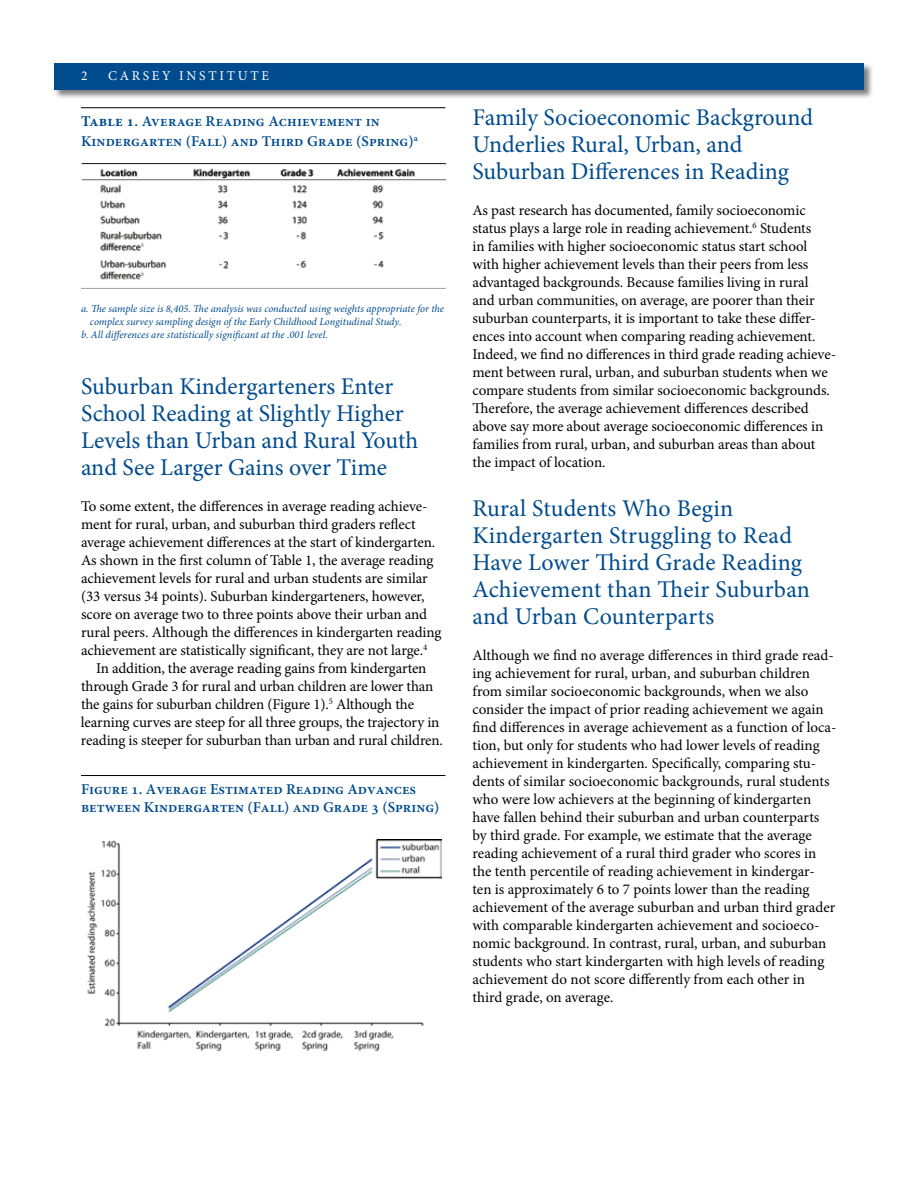
<style>
.page{position:relative;width:918px;height:1188px;background:#fff}
.page>*{position:absolute;margin:0;border:0;box-sizing:border-box;transform-origin:0 0}
.t1{font:24px/27px "Minion Pro";color:#004b8d}
.t2{font:15px/18px "Minion Pro";letter-spacing:-.005em;color:#000}
.t3{font:600 15px/19.5px "Minion Pro";color:#004b8d}
.t4{font:13.5px "Minion Pro";color:#fff}
.t5{font:italic 10.5px "Minion Pro";color:#004b8d}
.s1{font-weight:700}
.s2{font-style:italic}
</style>
<div class="page">
<img style="left:81px;top:164px;width:365px;height:125px">
<hr style="left:81px;top:107px;width:365px;height:1px;background:#000">
<img style="left:87px;top:840px;width:354px;height:211px">
<hr style="left:81px;top:775px;width:365px;height:1px;background:#000">
<div style="left:53px;top:62px;width:821px;height:38px;background:#000;opacity:.5"></div>
<div style="left:54px;top:63px;width:810px;height:27px;background:#004b8d"></div>
<p class="t4" style="left:81px;top:67px;width:8px">2</p>
<p class="t4" style="left:108px;top:67px;width:163px">Car sey Institute</p>
<p class="t3" style="left:81px;top:111px;width:338px"><span class="s1">Table 1</span>. Average Reading Achievement in<br>Kindergarten (Fall) and Third Grade (Spring)<sup>a</sup></p>
<p class="t5" style="left:81px;top:302px;width:365px">a. The sample size is 8,405. The analysis was conducted using weights appropriate for the</p>
<p class="t5" style="left:90px;top:315px;width:313px">complex survey sampling design of the Early Childhood Longitudinal Study.</p>
<p class="t5" style="left:81px;top:328px;width:248px">b. All differences are statistically significant at the .001 level.</p>
<h1 class="t1" style="left:81px;top:373px;width:339px">Suburban Kindergarteners Enter<br>School Reading at Slightly Higher<br>Levels than Urban and Rural Youth and See Larger Gains over Time</h1>
<p class="t2" style="left:81px;top:497px;width:348px">To some extent, the differences in average reading achieve-</p>
<p class="t2" style="left:81px;top:515px;width:336px">ment for rural, urban, and suburban third graders reflect</p>
<p class="t2" style="left:81px;top:533px;width:356px">average achievement differences at the start of kindergarten.</p>
<p class="t2" style="left:81px;top:551px;width:354px">As shown in the first column of Table 1, the average reading</p>
<p class="t2" style="left:81px;top:569px;width:348px">achievement levels for rural and urban students are similar</p>
<p class="t2" style="left:81px;top:587px;width:345px">(33 versus 34 points). Suburban kindergarteners, however,</p>
<p class="t2" style="left:81px;top:605px;width:348px">score on average two to three points above their urban and</p>
<p class="t2" style="left:81px;top:623px;width:362px">rural peers. Although the differences in kindergarten reading</p>
<p class="t2" style="left:81px;top:641px;width:348px">achievement are statistically significant, they are not large.<sup>4</sup></p>
<p class="t2" style="left:96px;top:659px;width:332px">In addition, the average reading gains from kindergarten</p>
<p class="t2" style="left:81px;top:677px;width:354px">through Grade 3 for rural and urban children are lower than</p>
<p class="t2" style="left:81px;top:695px;width:335px">the gains for suburban children (Figure 1).<sup>5</sup> Although the</p>
<p class="t2" style="left:81px;top:713px;width:360px">learning curves are steep for all three groups, the trajectory in</p>
<p class="t2" style="left:81px;top:731px;width:363px">reading is steeper for suburban than urban and rural children.</p>
<p class="t3" style="left:81px;top:780px;width:360px;line-height:18px">Figure 1. Average Estimated Reading Advances between Kindergarten (Fall) and Grade 3 (Spring)</p>
<h1 class="t1" style="left:472px;top:104px;width:342px">Family Socioeconomic Background<br>Underlies Rural, Urban, and<br>Suburban Differences in Reading</h1>
<p class="t2" style="left:472px;top:202px;width:365px">As past research has documented, family socioeconomic status plays a large role in reading achievement.<sup>6</sup> Students<br>in families with higher socioeconomic status start school with higher achievement levels than their peers from less advantaged backgrounds. Because families living in rural<br>and urban communities, on average, are poorer than their suburban counterparts, it is important to take these differ&shy;ences into account when comparing reading achievement.<br>Indeed, we find no differences in third grade reading achieve&shy;ment between rural, urban, and suburban students when we compare students from similar socioeconomic backgrounds.<br>Therefore, the average achievement differences described above say more about average socioeconomic differences in families from rural, urban, and suburban areas than about the impact of location.</p>
<h1 class="t1" style="left:472px;top:495px;width:339px">Rural Students Who Begin<br>Kindergarten Struggling to Read<br>Have Lower Third Grade Reading<br>Achievement than Their Suburban and Urban Counterparts</h1>
<p class="t2" style="left:472px;top:646px;width:366px">Although we find no average differences in third grade read&shy;ing achievement for rural, urban, and suburban children from similar socioeconomic backgrounds, when we also consider the impact of prior reading achievement we again find differences in average achievement as a function of loca&shy;tion, but only for students who had lower levels of reading achievement in kindergarten<span class="s2">.</span> Specifically, comparing stu&shy;dents of similar socioeconomic backgrounds, rural students who were low achievers at the beginning of kindergarten have fallen behind their suburban and urban counterparts by third grade. For example, we estimate that the average reading achievement of a rural third grader who scores in the tenth percentile of reading achievement in kindergar&shy;ten is approximately 6 to 7 points lower than the reading achievement of the average suburban and urban third grader with comparable kindergarten achievement and socioeco&shy;nomic background. In contrast, rural, urban, and suburban students who start kindergarten with high levels of reading achievement do not score differently from each other in third grade, on average.</p>
</div>
